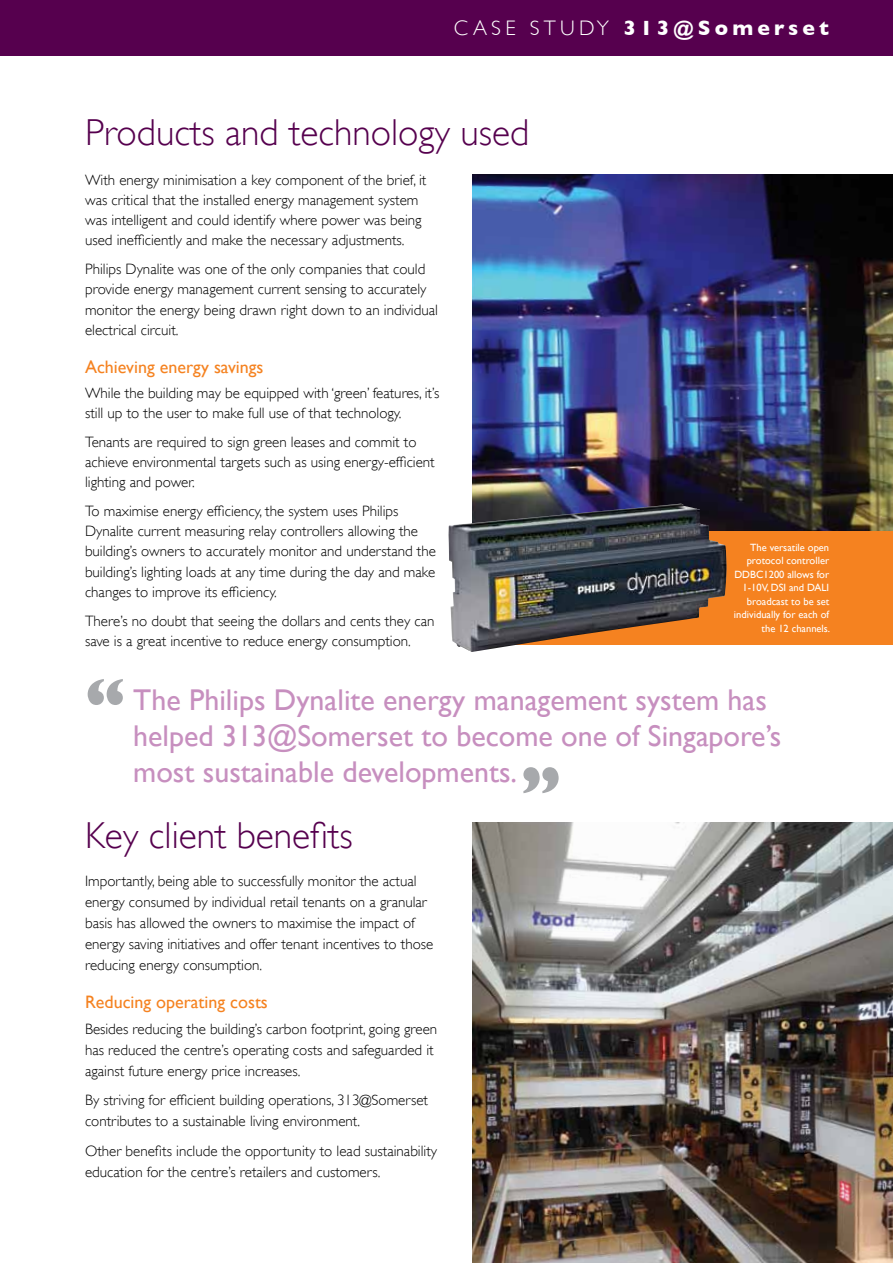
<style>
.page{position:relative;width:893px;height:1263px;background:#fff}
.page>*{position:absolute;margin:0;border:0;box-sizing:border-box;transform-origin:0 0}
.t1{font:700 70.5px "Gill Sans";color:#a7a9ac}
.t2{font:300 37.5px "Gill Sans";color:#56004e}
.t3{font:30px/36px "Gill Sans";color:#c78fbf}
.t4{font:700 21px "Gill Sans";letter-spacing:.2em;color:#fff}
.t5{font:18px "Gill Sans";color:#f58220}
.t6{font:300 15px/20.2px "Gill Sans";color:#000}
.t7{font:10.5px/13.5px "Gill Sans";color:#fff;text-align:right}
.s1{font-weight:300}
</style>
<div class="page">
<div style="left:0;top:0;width:893px;height:55px;background:#56004e"></div>
<img style="left:472px;top:822px;width:421px;height:441px">
<img style="left:472px;top:174px;width:421px;height:357px">
<div style="left:472px;top:531px;width:421px;height:114px;background:#f58220"></div>
<img style="left:448px;top:504px;width:279px;height:148px">
<h3 class="t4" style="left:454px;top:16px;width:377px"><span class="s1">CASE STUDY</span> 313@Somerset</h3>
<h2 class="t2" style="left:85px;top:111px;width:446px">Products and technology used</h2>
<p class="t6" style="left:85px;top:170px;width:343px">With energy minimisation a key component of the brief, it was critical that the installed energy management system was intelligent and could identify where power was being used inefficiently and make the necessary adjustments.</p>
<p class="t6" style="left:85px;top:259px;width:354px">Philips Dynalite was one of the only companies that could provide energy management current sensing to accurately monitor the energy being drawn right down to an individual electrical circuit.</p>
<p class="t5" style="left:85px;top:356px;width:180px">Achieving energy savings</p>
<p class="t6" style="left:85px;top:382px;width:356px">While the building may be equipped with ‘green’ features, it’s still up to the user to make full use of that technology.</p>
<p class="t6" style="left:85px;top:431px;width:351px">Tenants are required to sign green leases and commit to achieve environmental targets such as using energy-efficient lighting and power.</p>
<p class="t6" style="left:85px;top:501px;width:352px">To maximise energy efficiency, the system uses Philips Dynalite current measuring relay controllers allowing the building’s owners to accurately monitor and understand the building’s lighting loads at any time during the day and make changes to improve its efficiency.</p>
<p class="t6" style="left:85px;top:610px;width:351px">There’s no doubt that seeing the dollars and cents they can save is a great incentive to reduce energy consumption.</p>
<p class="t7" style="left:734px;top:540px;width:98px">The versatile open protocol controller<br>DDBC1200 allows for<br>1-10V, DSI and DALI broadcast to be set individually for each of the 12 channels.</p>
<h1 class="t1" style="left:85px;top:662px;width:41px">“</h1>
<h3 class="t3" style="left:133px;top:681px;width:650px">The Philips Dynalite energy management system has helped 313@Somerset to become one of Singapore’s most sustainable developments.</h3>
<h1 class="t1" style="left:522px;top:750px;width:41px">”</h1>
<h2 class="t2" style="left:85px;top:814px;width:269px">Key client benefits</h2>
<p class="t6" style="left:85px;top:871px;width:350px;line-height:21px">Importantly, being able to successfully monitor the actual energy consumed by individual retail tenants on a granular basis has allowed the owners to maximise the impact of energy saving initiatives and offer tenant incentives to those reducing energy consumption.</p>
<p class="t5" style="left:85px;top:992px;width:184px">Reducing operating costs</p>
<p class="t6" style="left:85px;top:1018px;width:354px;line-height:21px">Besides reducing the building’s carbon footprint, going green has reduced the centre’s operating costs and safeguarded it against future energy price increases.</p>
<p class="t6" style="left:85px;top:1090px;width:344px;line-height:21px">By striving for efficient building operations, 313@Somerset contributes to a sustainable living environment.</p>
<p class="t6" style="left:85px;top:1140px;width:354px;line-height:21px">Other benefits include the opportunity to lead sustainability education for the centre’s retailers and customers.</p>
</div>
